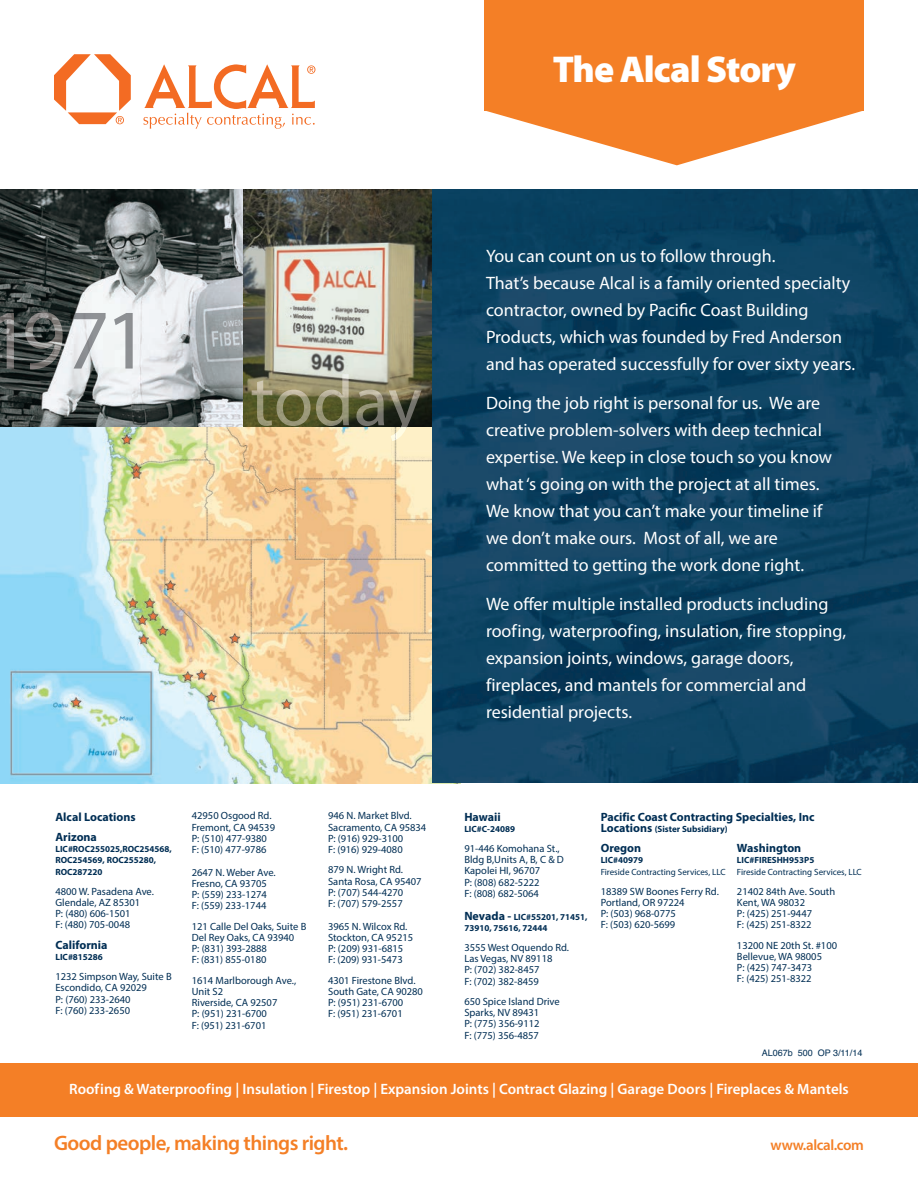
<style>
.page{position:relative;width:918px;height:1188px;background:#fff}
.page>*{position:absolute;margin:0;border:0;box-sizing:border-box;transform-origin:0 0}
.t1{font:900 37.5px "Myriad Pro";letter-spacing:-.025em;color:#fff}
.t2{font:600 21px "Myriad Pro";letter-spacing:-.025em;color:#f47f26}
.t3{font:18px/27px "Myriad Pro";color:#fff}
.t4{font:600 15px "Myriad Pro";color:#fff}
.t5{font:600 15px "Myriad Pro";letter-spacing:-.025em;color:#f47f26}
.t6{font:700 12px/20.2px "Myriad Pro";color:#002e54}
.t7{font:10.5px/11.2px "Myriad Pro";color:#002e54}
.t8{font:700 9px/11.2px "Myriad Pro";color:#002e54}
.t9{font:9px "Myriad Pro";color:#002e54}
.t10{font:9px "Helvetica";color:#002e54}
.s1{font-size:12px}
</style>
<div class="page">
<img style="left:0;top:189px;width:432px;height:239px">
<img style="left:0;top:313px;width:14px;height:56px">
<img style="left:25px;top:312px;width:38px;height:57px">
<img style="left:71px;top:313px;width:35px;height:56px">
<img style="left:114px;top:313px;width:19px;height:56px">
<img style="left:0;top:428px;width:432px;height:355px">
<img style="left:252px;top:374px;width:169px;height:54px">
<img style="left:390px;top:428px;width:17px;height:13px">
<img style="left:432px;top:189px;width:486px;height:594px">
<div style="left:484px;top:0;width:380px;height:111px;background:#f47f26"></div>
<svg style="left:486px;top:111px;width:376px;height:54px"></svg>
<div style="left:0;top:1064px;width:918px;height:54px;background:#f47f26"></div>
<svg style="left:54px;top:54px;width:77px;height:70px"></svg>
<svg style="left:143px;top:64px;width:172px;height:65px"></svg>
<h1 class="t1" style="left:553px;top:55px;width:245px">The Alcal Story</h1>
<p class="t6" style="left:56px;top:807px;width:82px">Alcal Locations<br>Arizona</p>
<p class="t8" style="left:56px;top:844px;width:118px">LIC#ROC255025,ROC254568,<br>ROC254569, ROC255280,<br>ROC287220</p>
<p class="t7" style="left:56px;top:886px;width:100px">4800 W. Pasadena Ave.<br>Glendale, AZ 85301<br>P: (480) 606-1501<br>F: (480) 705-0048</p>
<p class="t6" style="left:56px;top:936px;width:54px">California</p>
<p class="t8" style="left:56px;top:952px;width:49px">LIC#815286</p>
<p class="t7" style="left:56px;top:972px;width:118px">1232 Simpson Way, Suite B<br>Escondido, CA 92029<br>P: (760) 233-2640<br>F: (760) 233-2650</p>
<p class="t7" style="left:192px;top:811px;width:85px">42950 Osgood Rd.<br>Fremont, CA 94539<br>P: (510) 477-9380<br>F: (510) 477-9786</p>
<p class="t7" style="left:192px;top:867px;width:85px">2647 N. Weber Ave.<br>Fresno, CA 93705<br>P: (559) 233-1274<br>F: (559) 233-1744</p>
<p class="t7" style="left:192px;top:921px;width:116px">121 Calle Del Oaks, Suite B<br>Del Rey Oaks, CA 93940<br>P: (831) 393-2888<br>F: (831) 855-0180</p>
<p class="t7" style="left:192px;top:975px;width:106px">1614 Marlborough Ave.,<br>Unit S2<br>Riverside, CA 92507<br>P: (951) 231-6700<br>F: (951) 231-6701</p>
<p class="t7" style="left:328px;top:811px;width:100px">946 N. Market Blvd.<br>Sacramento, CA 95834<br>P: (916) 929-3100<br>F: (916) 929-4080</p>
<p class="t7" style="left:328px;top:865px;width:95px">879 N. Wright Rd.<br>Santa Rosa, CA 95407<br>P: (707) 544-4270<br>F: (707) 579-2557</p>
<p class="t7" style="left:328px;top:921px;width:87px">3965 N. Wilcox Rd.<br>Stockton, CA 95215<br>P: (209) 931-6815<br>F: (209) 931-5473</p>
<p class="t7" style="left:328px;top:975px;width:96px">4301 Firestone Blvd.<br>South Gate, CA 90280<br>P: (951) 231-6700<br>F: (951) 231-6701</p>
<h3 class="t3" style="left:486px;top:244px;width:371px">You can count on us to follow through.<br>That’s because Alcal is a family oriented specialty contractor, owned by Pacific Coast Building Products, which was founded by Fred Anderson and has operated successfully for over sixty years.</h3>
<p class="t3" style="left:486px;top:391px;width:348px">Doing the job right is personal for us. We are creative problem-solvers with deep technical expertise. We keep in close touch so you know what ‘s going on with the project at all times.<br>We know that you can’t make your timeline if we don’t make ours. Most of all, we are committed to getting the work done right.</p>
<h3 class="t3" style="left:486px;top:592px;width:362px">We offer multiple installed products including roofing, waterproofing, insulation, fire stopping, expansion joints, windows, garage doors, fireplaces, and mantels for commercial and residential projects.</h3>
<p class="t6" style="left:464px;top:807px;width:38px">Hawaii</p>
<p class="t8" style="left:464px;top:824px;width:52px">LIC#C-24089</p>
<p class="t7" style="left:464px;top:844px;width:101px">91-446 Komohana St.,<br>Bldg B,Units A, B, C &amp; D<br>Kapolei HI, 96707<br>P: (808) 682-5222<br>F: (808) 682-5064</p>
<p class="t8" style="left:464px;top:912px;width:125px"><span class="s1">Nevada -</span> LIC#55201, 71451,<br>73910, 75616, 72444</p>
<p class="t7" style="left:464px;top:943px;width:106px">3555 West Oquendo Rd.<br>Las Vegas, NV 89118<br>P: (702) 382-8457<br>F: (702) 382-8459</p>
<p class="t7" style="left:464px;top:997px;width:97px">650 Spice Island Drive<br>Sparks, NV 89431<br>P: (775) 356-9112<br>F: (775) 356-4857</p>
<p class="t6" style="left:601px;top:807px;width:215px">Pacific Coast Contracting Specialties, Inc</p>
<p class="t8" style="left:601px;top:824px;width:128px"><span class="s1">Locations</span> (Sister Subsidiary)</p>
<p class="t6" style="left:601px;top:839px;width:42px">Oregon</p>
<p class="t8" style="left:601px;top:855px;width:44px">LIC#40979</p>
<p class="t9" style="left:601px;top:868px;width:126px">Fireside Contracting Services, LLC</p>
<p class="t7" style="left:601px;top:886px;width:120px">18389 SW Boones Ferry Rd.<br>Portland, OR 97224<br>P: (503) 968-0775<br>F: (503) 620-5699</p>
<p class="t6" style="left:737px;top:839px;width:66px">Washington</p>
<p class="t8" style="left:737px;top:855px;width:79px">LIC#FIRESHH953P5</p>
<p class="t9" style="left:737px;top:868px;width:126px">Fireside Contracting Services, LLC</p>
<p class="t7" style="left:737px;top:886px;width:100px">21402 84th Ave. South<br>Kent, WA 98032<br>P: (425) 251-9447<br>F: (425) 251-8322</p>
<p class="t7" style="left:737px;top:940px;width:102px">13200 NE 20th St. #100<br>Bellevue, WA 98005<br>P: (425) 747-3473<br>F: (425) 251-8322</p>
<p class="t10" style="left:762px;top:1048px;width:102px">AL067b 500 OP 3/11/14</p>
<h3 class="t4" style="left:69px;top:1084px;width:781px">Roofing &amp; Waterproofing | Insulation | Firestop | Expansion Joints | Contract Glazing | Garage Doors | Fireplaces &amp; Mantels</h3>
<h2 class="t2" style="left:54px;top:1135px;width:296px">Good people, making things right.</h2>
<h3 class="t5" style="left:771px;top:1139px;width:95px">www.alcal.com</h3>
</div>
